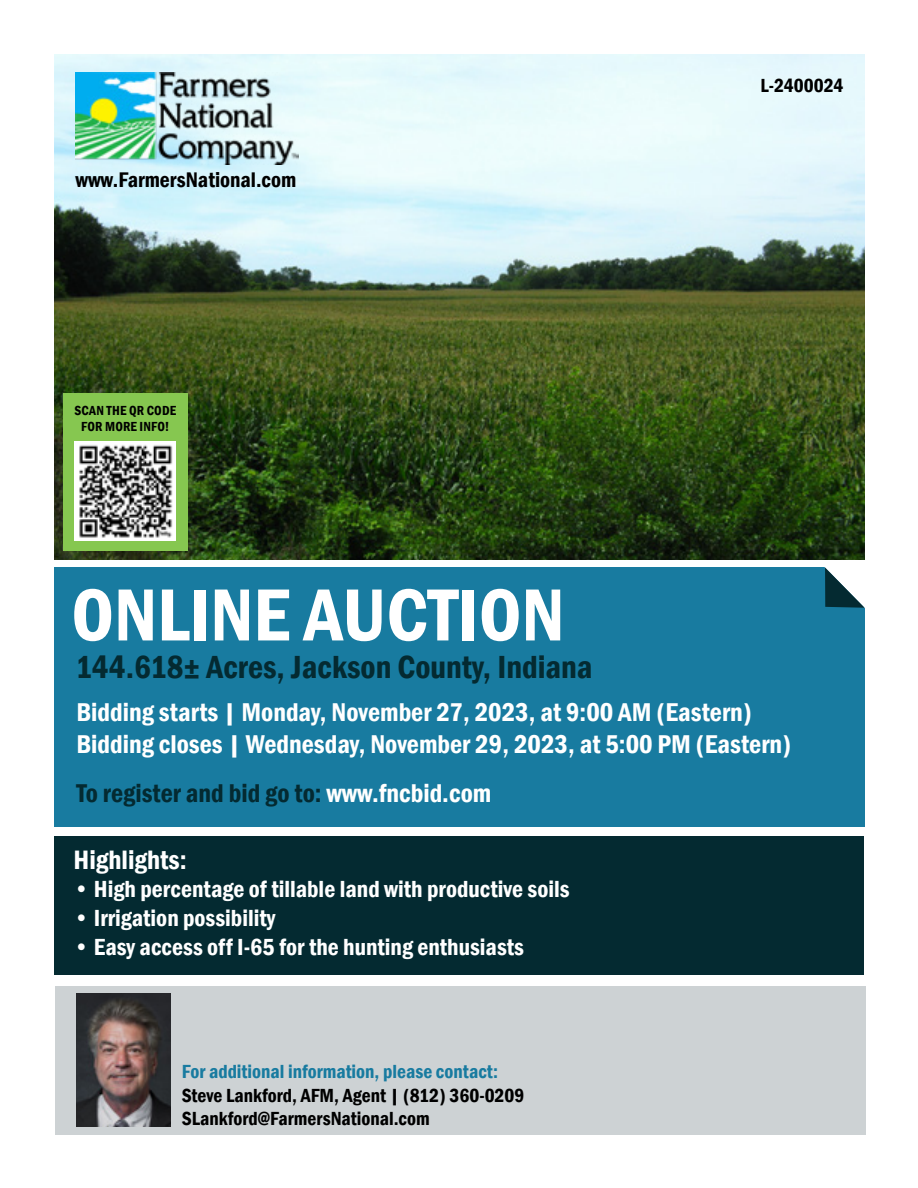
<style>
.page{position:relative;width:918px;height:1188px;background:#fff}
.page>*{position:absolute;margin:0;border:0;box-sizing:border-box;transform-origin:0 0}
.t1{font:600 condensed 76.35px "Franklin Gothic";color:#fff}
.t2{font:600 condensed 32.85px "Franklin Gothic";color:#042a31}
.t3{font:600 condensed 27.3px "Franklin Gothic";color:#fff}
.t4{font:600 condensed 26.4px/31.8px "Franklin Gothic";color:#fff}
.t5{font:600 condensed 26.4px "Franklin Gothic";color:#042a31}
.t6{font:600 condensed 24px "Franklin Gothic";color:#fff}
.t7{font:600 condensed 21.75px "Franklin Gothic";color:#000}
.t8{font:600 condensed 19.5px/23.4px "Franklin Gothic";color:#000}
.t9{font:600 condensed 19.5px "Franklin Gothic";color:#187ba0}
.t10{font:600 condensed 13.5px/16.2px "Franklin Gothic";letter-spacing:.015em;color:#000;text-align:center}
.s1{color:#fff}
</style>
<div class="page">
<div style="left:54px;top:836px;width:810px;height:138px;background:#042a31"></div>
<div style="left:55px;top:986px;width:810px;height:148px;background:#cdd2d4"></div>
<img style="left:76px;top:994px;width:95px;height:133px">
<div style="left:55px;top:568px;width:810px;height:259px;background:#187ba0"></div>
<svg style="left:823px;top:559px;width:42px;height:49px"></svg>
<img style="left:55px;top:54px;width:810px;height:505px">
<img style="left:75px;top:73px;width:224px;height:92px">
<div style="left:63px;top:393px;width:125px;height:158px;background:#86c750"></div>
<img style="left:74px;top:441px;width:102px;height:99px">
<p class="t7" style="left:75px;top:165px;width:223px">www.FarmersNational.com</p>
<p class="t10" style="left:74px;top:402px;width:103px">SCAN THE QR CODE<br>FOR MORE INFO!</p>
<p class="t8" style="left:760px;top:74px;width:85px">L-2400024</p>
<h1 class="t1" style="left:71px;top:564px;width:495px">ONLINE AUCTION</h1>
<h2 class="t2" style="left:75px;top:645px;width:519px">144.618± Acres, Jackson County, Indiana</h2>
<p class="t4" style="left:76px;top:696px;width:716px">Bidding starts | Monday, November 27, 2023, at 9:00 AM (Eastern)<br>Bidding closes | Wednesday, November 29, 2023, at 5:00 PM (Eastern)</p>
<p class="t5" style="left:76px;top:776px;width:416px">To register and bid go to: <span class="s1">www.fncbid.com</span></p>
<p class="t3" style="left:74px;top:841px;width:115px">Highlights:</p>
<p class="t6" style="left:74px;top:873px;width:498px">• High percentage of tillable land with productive soils</p>
<p class="t6" style="left:74px;top:902px;width:203px">• Irrigation possibility</p>
<p class="t6" style="left:74px;top:931px;width:452px">• Easy access off I-65 for the hunting enthusiasts</p>
<p class="t9" style="left:182px;top:1059px;width:318px">For additional information, please contact:</p>
<p class="t8" style="left:182px;top:1083px;width:344px">Steve Lankford, AFM, Agent | (812) 360-0209<br>SLankford@FarmersNational.com</p>
</div>
